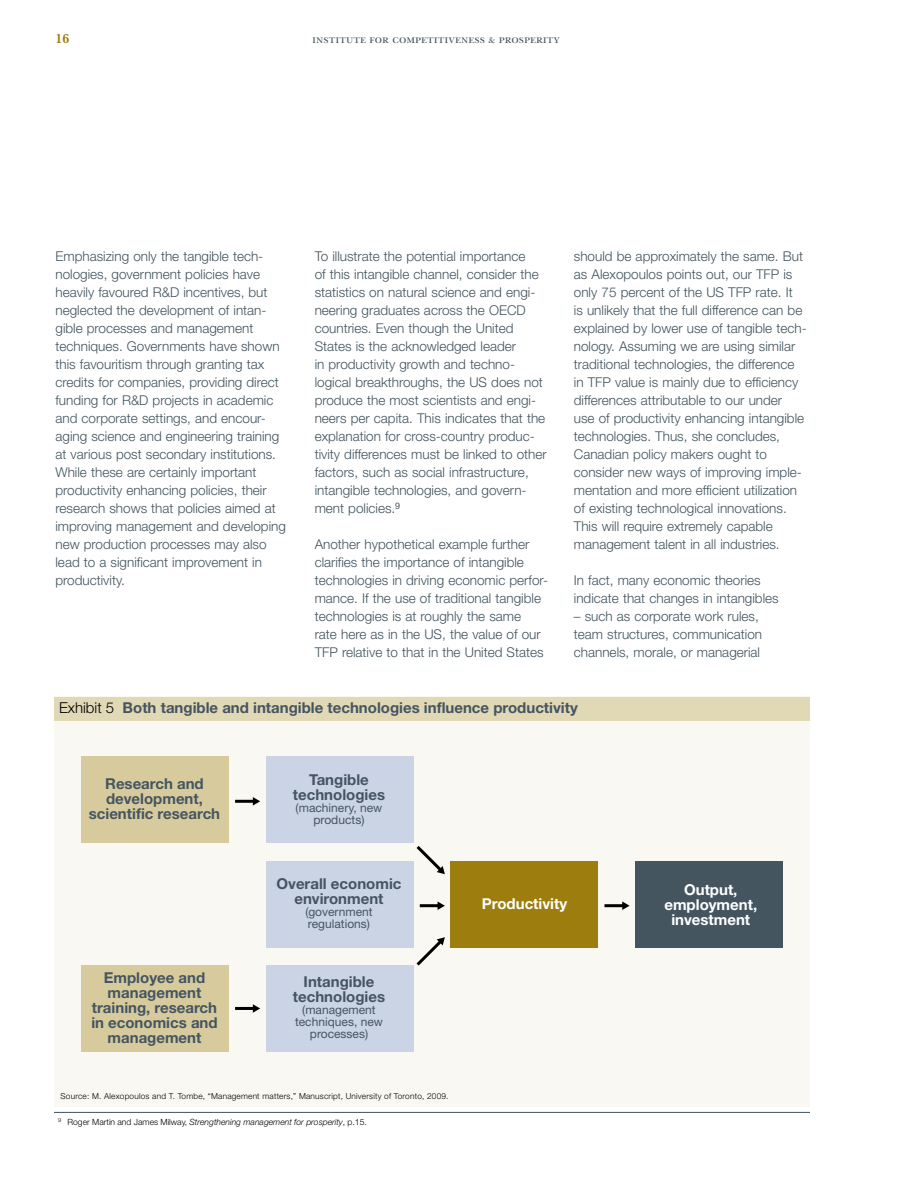
<style>
.page{position:relative;width:918px;height:1188px;background:#fff}
.page>*{position:absolute;margin:0;border:0;box-sizing:border-box;transform-origin:0 0}
.t1{font:700 15px/15px "Helvetica Neue";color:#455560;text-align:center}
.t2{font:700 15px/15px "Helvetica Neue";color:#fff;text-align:center}
.t3{font:300 13.5px/18px "Helvetica Neue";color:#41535d}
.t4{font:700 13.5px "New Baskerville";color:#9c7d0d}
.t5{font:12px/12px "Helvetica Neue";color:#455560;text-align:center}
.t6{font:12px "New Baskerville SC";color:#41535d}
.t7{font:italic 300 8.55px "Helvetica Neue";color:#000}
.t8{font:300 8.25px "Helvetica Neue";letter-spacing:.025em;color:#000}
.s1{font-size:9px}
.s2{font-weight:300;color:#000}
.s3{font-style:normal}
</style>
<div class="page">
<hr style="left:54px;top:1112px;width:756px;height:1px;background:#41535d">
<div style="left:54px;top:697px;width:756px;height:410px;background:#faf8f3"></div>
<div style="left:54px;top:697px;width:756px;height:24px;background:#e1d8b6"></div>
<div style="left:81px;top:757px;width:148px;height:86px;background:#d7cb9e"></div>
<div style="left:266px;top:757px;width:147px;height:86px;background:#cad4e5"></div>
<div style="left:266px;top:862px;width:147px;height:86px;background:#cad4e5"></div>
<div style="left:451px;top:862px;width:147px;height:86px;background:#9c7d0d"></div>
<div style="left:635px;top:862px;width:148px;height:86px;background:#455560"></div>
<div style="left:81px;top:965px;width:148px;height:87px;background:#d7cb9e"></div>
<div style="left:266px;top:965px;width:147px;height:87px;background:#cad4e5"></div>
<svg style="left:235px;top:797px;width:25px;height:9px"></svg>
<svg style="left:235px;top:1004px;width:25px;height:9px"></svg>
<svg style="left:420px;top:901px;width:25px;height:9px"></svg>
<svg style="left:417px;top:846px;width:28px;height:28px"></svg>
<svg style="left:417px;top:937px;width:28px;height:29px"></svg>
<svg style="left:604px;top:901px;width:26px;height:9px"></svg>
<p class="t4" style="left:56px;top:30px;width:16px">16</p>
<p class="t6" style="left:312px;top:32px;width:250px">institute for competitiveness <span class="s1">&amp;</span> prosperity</p>
<p class="t3" style="left:56px;top:247px;width:232px">Emphasizing only the tangible tech&shy;nologies, government policies have heavily favoured R&amp;D incentives, but neglected the development of intan&shy;gible processes and management techniques. Governments have shown this favouritism through granting tax credits for companies, providing direct funding for R&amp;D projects in academic and corporate settings, and encour&shy;aging science and engineering training at various post secondary institutions.<br>While these are certainly important productivity enhancing policies, their research shows that policies aimed at improving management and developing new production processes may also lead to a significant improvement in productivity.</p>
<p class="t3" style="left:315px;top:247px;width:226px">To illustrate the potential importance of this intangible channel, consider the statistics on natural science and engi&shy;neering graduates across the OEC</p>
<p class="t3" style="left:517px;top:301px;width:11px">D</p>
<p class="t3" style="left:315px;top:319px;width:234px">countries. Even though the United States is the acknowledged leader<br>in productivity growth and techno&shy;logical breakthroughs, the US does not produce the most scientists and engi&shy;neers per capita. This indicates that the explanation for cross-country produc&shy;tivity differences must be linked to other factors, such as social infrastructure, intangible technologies, and govern&shy;ment policies.<sup>9</sup></p>
<p class="t3" style="left:315px;top:535px;width:235px">Another hypothetical example further clarifies the importance of intangible technologies in driving economic perfor&shy;mance. If the use of traditional tangible technologies is at roughly the same<br>rate here as in the US, the value of our TFP relative to that in the United States</p>
<p class="t3" style="left:574px;top:247px;width:234px">should be approximately the same. But as Alexopoulos points out, our TFP is only 75 percent of the US TFP rate. It<br>is unlikely that the full difference can be explained by lower use of tangible tech&shy;nology. Assuming we are using similar traditional technologies, the difference in TFP value is mainly due to efficiency differences attributable to our under<br>use of productivity enhancing intangible technologies. Thus, she concludes, Canadian policy makers ought to consider new ways of improving imple&shy;mentation and more efficient utilization of existing technological innovations.<br>This will require extremely capable management talent in all industries.</p>
<p class="t3" style="left:574px;top:571px;width:206px">In fact, many economic theories indicate that changes in intangibles</p>
<p class="t3" style="left:574px;top:607px;width:190px">– such as corporate work rules, team structures, communication channels, morale, or managerial</p>
<p class="t1" style="left:59px;top:700px;width:520px"><span class="s2">Exhibit 5</span> Both tangible and intangible technologies influence productivity</p>
<p class="t1" style="left:89px;top:776px;width:133px">Research and development, scientific research</p>
<p class="t1" style="left:293px;top:772px;width:94px">Tangible technologies</p>
<p class="t5" style="left:296px;top:801px;width:88px">(machinery, new products)</p>
<p class="t1" style="left:91px;top:970px;width:128px">Employee and management training, research in economics and management</p>
<p class="t1" style="left:277px;top:876px;width:126px">Overall economic environment</p>
<p class="t5" style="left:305px;top:906px;width:69px;text-align:left">(government regulations)</p>
<p class="t1" style="left:293px;top:974px;width:94px">Intangible technologies</p>
<p class="t5" style="left:295px;top:1004px;width:89px">(management techniques, new processes)</p>
<p class="t8" style="left:61px;top:1091px;width:390px">Source: M. Alexopoulos and T. Tombe, “Management matters,” Manuscript, University of Toronto, 2009.</p>
<p class="t7" style="left:58px;top:1116px;width:310px"><sup>9</sup> <span class="s3">Roger Martin and James Milway,</span> Strengthening management for prosperity<span class="s3">, p.15.</span></p>
<p class="t2" style="left:482px;top:896px;width:87px">Productivity</p>
<p class="t2" style="left:664px;top:882px;width:94px">Output, employment, investment</p>
</div>
